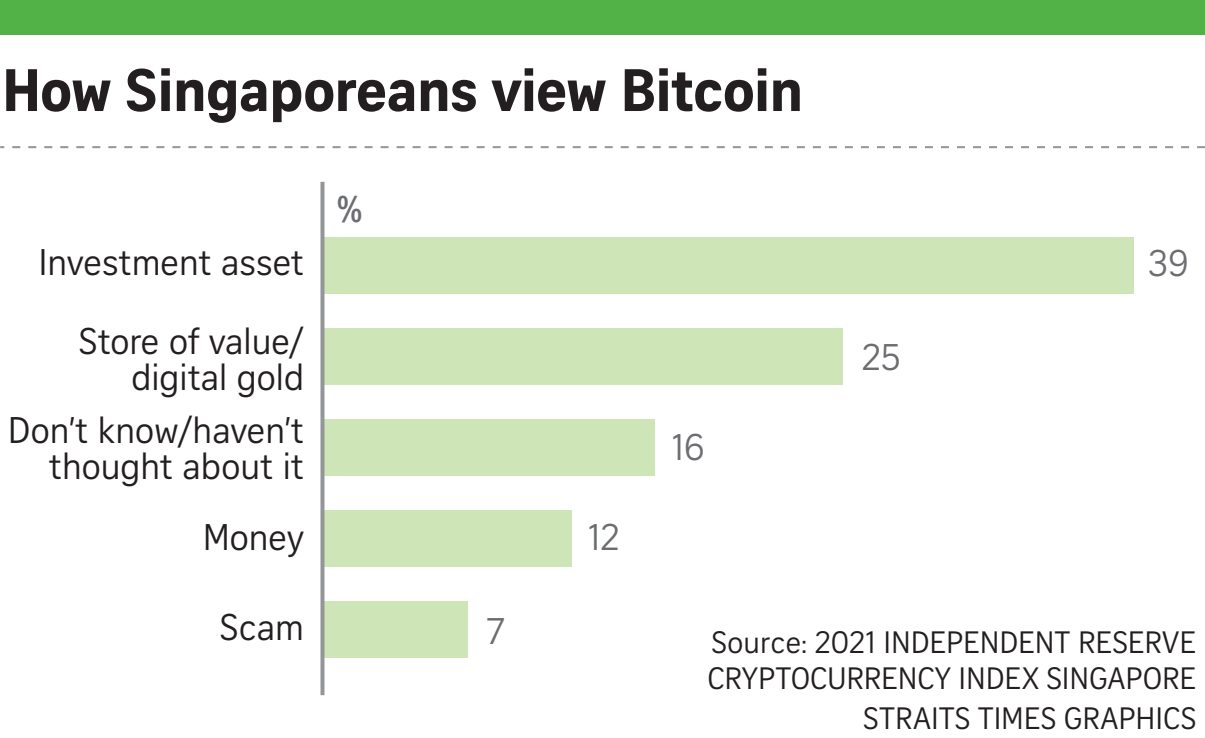
<style>
.page{position:relative;width:1205px;height:738px;background:#fff}
.page>*{position:absolute;margin:0;border:0;box-sizing:border-box;transform-origin:0 0}
.t1{font:700 58px "Curator Serp Text";letter-spacing:-.01em;color:#231f20}
.t2{font:36px/36px "Curator Serp Text";color:#231f20;text-align:right}
.t3{font:36px "Curator Serp Text";color:#6c6d70}
.t4{font:700 36px "Curator Head Cond ST Semi";color:#6c6d70}
.t5{font:30px/36px "Curator Serp Text";letter-spacing:.005em;color:#231f20}
</style>
<div class="page">
<div style="left:0;top:0;width:1204px;height:34px;background:#52b147"></div>
<svg style="left:0;top:146px;width:1204px;height:2px"></svg>
<div style="left:322px;top:237px;width:811px;height:56px;background:#cee5b8"></div>
<div style="left:322px;top:327px;width:520px;height:57px;background:#cee5b8"></div>
<div style="left:322px;top:418px;width:333px;height:57px;background:#cee5b8"></div>
<div style="left:322px;top:509px;width:250px;height:57px;background:#cee5b8"></div>
<div style="left:322px;top:600px;width:146px;height:57px;background:#cee5b8"></div>
<svg style="left:320px;top:182px;width:4px;height:512px;background:#a0a1a4"></svg>
<h1 class="t1" style="left:2px;top:55px;width:802px">How Singaporeans view Bitcoin</h1>
<p class="t2" style="left:38px;top:244px;width:267px">Investment asset</p>
<p class="t2" style="left:79px;top:323px;width:226px">Store of value/ digital gold</p>
<p class="t2" style="left:8px;top:411px;width:298px">Don’t know/haven’t thought about it</p>
<p class="t2" style="left:203px;top:518px;width:103px">Money</p>
<p class="t2" style="left:220px;top:608px;width:85px">Scam</p>
<p class="t4" style="left:337px;top:189px;width:27px">%</p>
<p class="t3" style="left:486px;top:609px;width:19px">7</p>
<p class="t3" style="left:588px;top:515px;width:33px">12</p>
<p class="t3" style="left:671px;top:425px;width:35px">16</p>
<p class="t3" style="left:861px;top:336px;width:40px">25</p>
<p class="t3" style="left:1147px;top:242px;width:43px">39</p>
<p class="t5" style="left:707px;top:623px;width:490px">Source: 2021 INDEPENDENT RESERVE<br>CRYPTOCURRENCY INDEX SINGAPORE</p>
<p class="t5" style="left:863px;top:699px;width:334px">STRAITS TIMES GRAPHICS</p>
</div>
